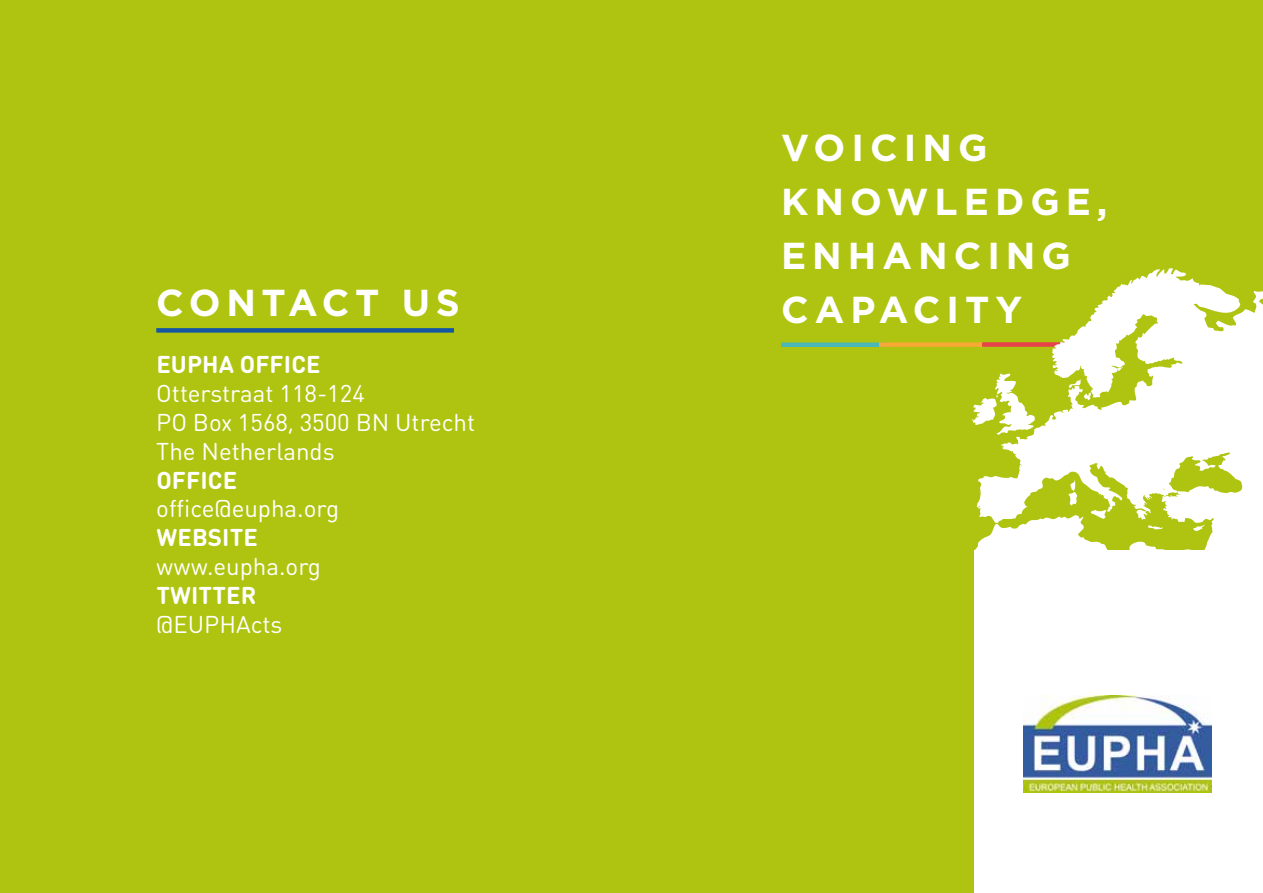
<style>
.page{position:relative;width:1263px;height:893px;background:#afc410}
.page>*{position:absolute;margin:0;border:0;box-sizing:border-box;transform-origin:0 0}
.t1{font:700 37.5px/54px "Gotham";letter-spacing:.16em;color:#fff}
.t2{font:24px/28.8px "DIN Round Pro";color:#fff}
.t3{font:700 24px "DIN Round Pro";letter-spacing:.005em;color:#fff}
</style>
<div class="page">
<div style="left:974px;top:551px;width:289px;height:342px;background:#fff"></div>
<div style="left:156px;top:328px;width:298px;height:5px;background:#1455a5"></div>
<div style="left:781px;top:342px;width:106px;height:5px;background:#4ab8b8"></div>
<div style="left:879px;top:342px;width:106px;height:5px;background:#f8a835"></div>
<svg style="left:966px;top:268px;width:297px;height:283px;fill:#fff"></svg>
<img style="left:1023px;top:696px;width:189px;height:97px">
<h1 class="t1" style="left:781px;top:120px;width:328px">VOICING<br>KNOWLEDGE,<br>ENHANCING</h1>
<h1 class="t1" style="left:156px;top:274px;width:305px">CONTACT US</h1>
<h1 class="t1" style="left:781px;top:282px;width:243px">CAPACITY</h1>
<p class="t3" style="left:156px;top:348px;width:166px">EUPHA OFFICE</p>
<p class="t2" style="left:156px;top:378px;width:320px">Otterstraat 118-124<br>PO Box 1568, 3500 BN Utrecht<br>The Netherlands</p>
<p class="t3" style="left:156px;top:463px;width:82px">OFFICE</p>
<p class="t2" style="left:156px;top:493px;width:184px">office@eupha.org</p>
<p class="t3" style="left:156px;top:521px;width:103px">WEBSITE</p>
<p class="t2" style="left:156px;top:551px;width:166px">www.eupha.org</p>
<p class="t3" style="left:156px;top:578px;width:102px">TWITTER</p>
<p class="t2" style="left:156px;top:609px;width:128px">@EUPHActs</p>
</div>
